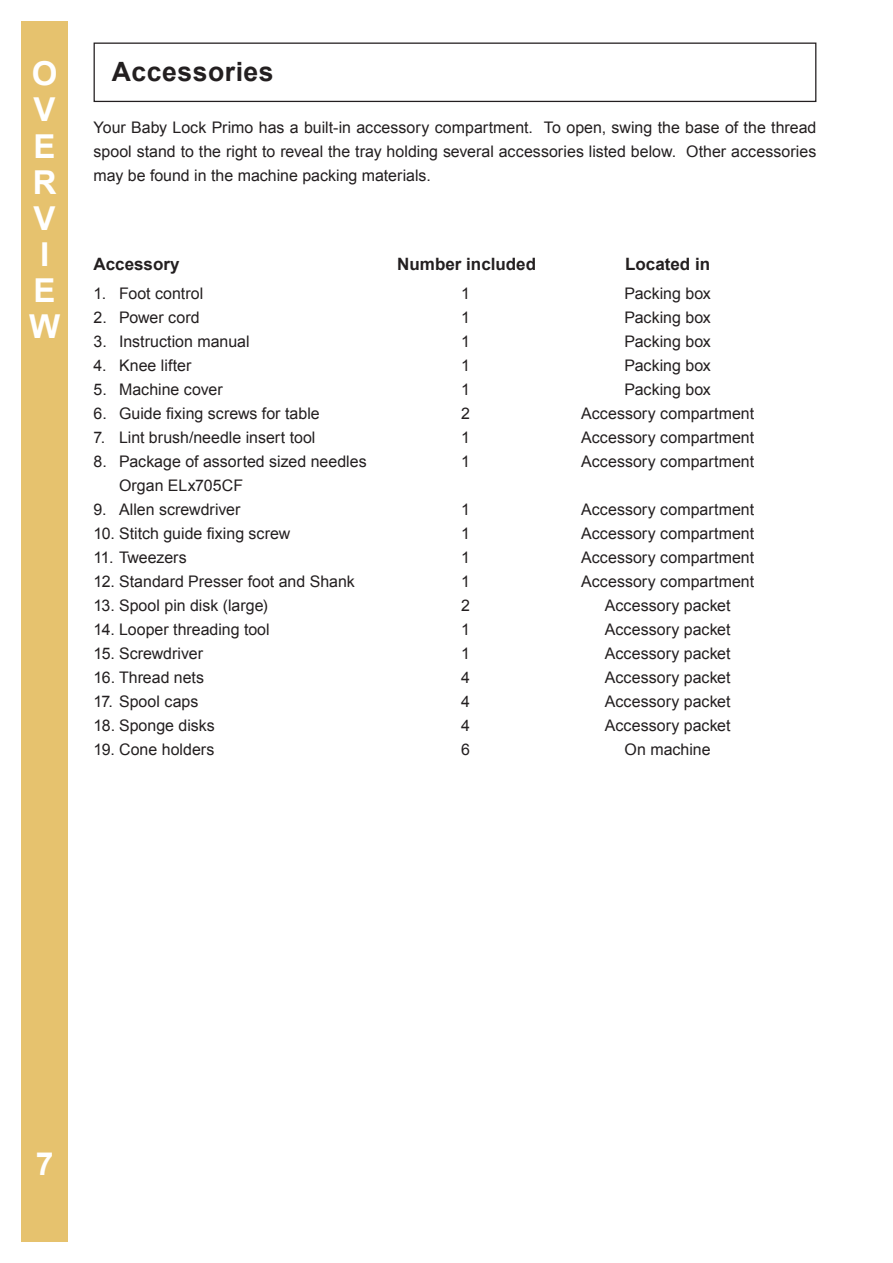
<style>
.page{position:relative;width:893px;height:1263px;background:#fff}
.page>*{position:absolute;margin:0;border:0;box-sizing:border-box;transform-origin:0 0}
.t1{font:700 33px/36.2px "Arial";color:#fff;text-align:center}
.t2{font:700 31.95px "Arial";color:#fff}
.t3{font:700 26.55px "Arial";letter-spacing:.02em;color:#231f20}
.t4{font:700 16.95px "Arial";color:#231f20}
.t5{font:15.9px/24px "Arial";color:#231f20;text-align:justify}
</style>
<div class="page">
<div style="left:94px;top:43px;width:722px;height:59px;border:1px solid #231f20"></div>
<div style="left:21px;top:21px;width:47px;height:1221px;background:#e6c26e"></div>
<h1 class="t1" style="left:29px;top:57px;width:33px">O<br>V<br>E<br>R<br>V<br>I<br>E<br>W</h1>
<h3 class="t3" style="left:112px;top:54px;width:163px">Accessories</h3>
<p class="t5" style="left:94px;top:115px;width:724px">Your Baby Lock Primo has a built-in accessory compartment. To open, swing the base of the thread spool stand to the right to reveal the tray holding several accessories listed below. Other accessories may be found in the machine packing materials.</p>
<p class="t4" style="left:94px;top:253px;width:88px">Accessory</p>
<p class="t4" style="left:397px;top:253px;width:140px">Number included</p>
<p class="t4" style="left:625px;top:253px;width:87px">Located in</p>
<p class="t5" style="left:94px;top:282px;width:111px">1. Foot control</p>
<p class="t5" style="left:461px;top:282px;width:10px">1</p>
<p class="t5" style="left:624px;top:282px;width:88px">Packing box</p>
<p class="t5" style="left:94px;top:306px;width:108px">2. Power cord</p>
<p class="t5" style="left:461px;top:306px;width:10px">1</p>
<p class="t5" style="left:624px;top:306px;width:88px">Packing box</p>
<p class="t5" style="left:94px;top:330px;width:158px">3. Instruction manual</p>
<p class="t5" style="left:461px;top:330px;width:10px">1</p>
<p class="t5" style="left:624px;top:330px;width:88px">Packing box</p>
<p class="t5" style="left:94px;top:354px;width:99px">4. Knee lifter</p>
<p class="t5" style="left:461px;top:354px;width:10px">1</p>
<p class="t5" style="left:624px;top:354px;width:88px">Packing box</p>
<p class="t5" style="left:94px;top:378px;width:131px">5. Machine cover</p>
<p class="t5" style="left:461px;top:378px;width:10px">1</p>
<p class="t5" style="left:624px;top:378px;width:88px">Packing box</p>
<p class="t5" style="left:94px;top:402px;width:228px">6. Guide fixing screws for table</p>
<p class="t5" style="left:461px;top:402px;width:10px">2</p>
<p class="t5" style="left:581px;top:402px;width:175px">Accessory compartment</p>
<p class="t5" style="left:94px;top:426px;width:223px">7. Lint brush/needle insert tool</p>
<p class="t5" style="left:461px;top:426px;width:10px">1</p>
<p class="t5" style="left:581px;top:426px;width:175px">Accessory compartment</p>
<p class="t5" style="left:94px;top:450px;width:275px">8. Package of assorted sized needles</p>
<p class="t5" style="left:461px;top:450px;width:10px">1</p>
<p class="t5" style="left:581px;top:450px;width:175px">Accessory compartment</p>
<p class="t5" style="left:119px;top:474px;width:126px">Organ ELx705CF</p>
<p class="t5" style="left:94px;top:498px;width:148px">9. Allen screwdriver</p>
<p class="t5" style="left:461px;top:498px;width:10px">1</p>
<p class="t5" style="left:581px;top:498px;width:175px">Accessory compartment</p>
<p class="t5" style="left:94px;top:522px;width:198px">10. Stitch guide fixing screw</p>
<p class="t5" style="left:461px;top:522px;width:10px">1</p>
<p class="t5" style="left:581px;top:522px;width:175px">Accessory compartment</p>
<p class="t5" style="left:94px;top:546px;width:95px">11. Tweezers</p>
<p class="t5" style="left:461px;top:546px;width:10px">1</p>
<p class="t5" style="left:581px;top:546px;width:175px">Accessory compartment</p>
<p class="t5" style="left:94px;top:570px;width:263px">12. Standard Presser foot and Shank</p>
<p class="t5" style="left:461px;top:570px;width:10px">1</p>
<p class="t5" style="left:581px;top:570px;width:175px">Accessory compartment</p>
<p class="t5" style="left:94px;top:594px;width:176px">13. Spool pin disk (large)</p>
<p class="t5" style="left:461px;top:594px;width:10px">2</p>
<p class="t5" style="left:605px;top:594px;width:127px">Accessory packet</p>
<p class="t5" style="left:94px;top:618px;width:178px">14. Looper threading tool</p>
<p class="t5" style="left:461px;top:618px;width:10px">1</p>
<p class="t5" style="left:605px;top:618px;width:127px">Accessory packet</p>
<p class="t5" style="left:94px;top:642px;width:111px">15. Screwdriver</p>
<p class="t5" style="left:461px;top:642px;width:10px">1</p>
<p class="t5" style="left:605px;top:642px;width:127px">Accessory packet</p>
<p class="t5" style="left:94px;top:666px;width:112px">16. Thread nets</p>
<p class="t5" style="left:461px;top:666px;width:10px">4</p>
<p class="t5" style="left:605px;top:666px;width:127px">Accessory packet</p>
<p class="t5" style="left:94px;top:690px;width:106px">17. Spool caps</p>
<p class="t5" style="left:461px;top:690px;width:10px">4</p>
<p class="t5" style="left:605px;top:690px;width:127px">Accessory packet</p>
<p class="t5" style="left:94px;top:714px;width:123px">18. Sponge disks</p>
<p class="t5" style="left:461px;top:714px;width:10px">4</p>
<p class="t5" style="left:605px;top:714px;width:127px">Accessory packet</p>
<p class="t5" style="left:94px;top:738px;width:122px">19. Cone holders</p>
<p class="t5" style="left:461px;top:738px;width:10px">6</p>
<p class="t5" style="left:624px;top:738px;width:88px">On machine</p>
<h2 class="t2" style="left:36px;top:1142px;width:19px">7</h2>
</div>
